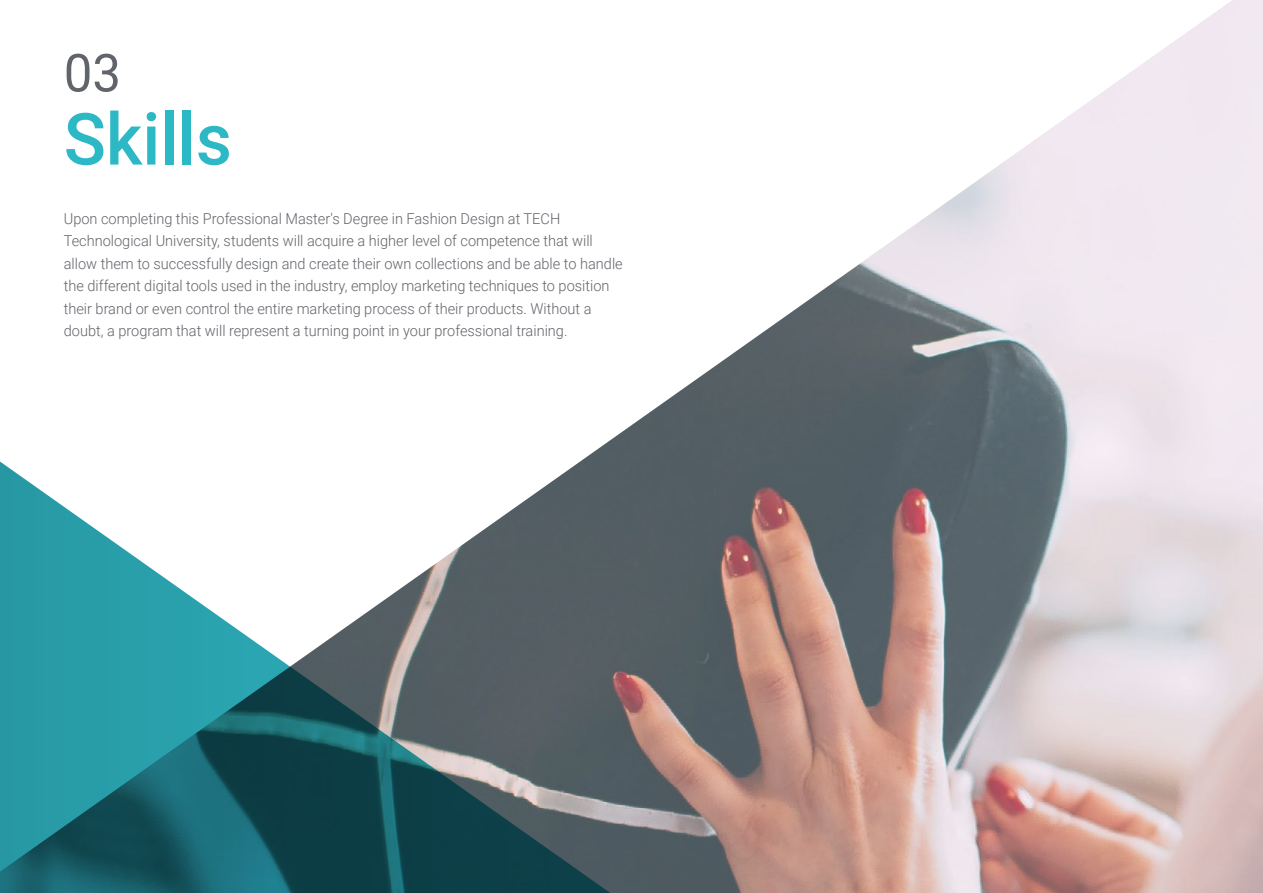
<style>
.page{position:relative;width:1263px;height:893px;background:#fff}
.page>*{position:absolute;margin:0;border:0;box-sizing:border-box;transform-origin:0 0}
.t1{font:500 72px "Roboto";color:#2db8c5}
.t2{font:52.5px "Roboto";color:#61646a}
.t3{font:300 15px/22.5px "Roboto";color:#61646a}
</style>
<div class="page">
<img style="left:602px;top:0;width:661px;height:893px">
<svg style="left:0;top:446px;width:640px;height:447px"></svg>
<h2 class="t2" style="left:64px;top:36px;width:59px">03</h2>
<h1 class="t1" style="left:64px;top:89px;width:170px">Skills</h1>
<p class="t3" style="left:64px;top:207px;width:560px">Upon completing this Professional Master's Degree in Fashion Design at TECH Technological University, students will acquire a higher level of competence that will allow them to successfully design and create their own collections and be able to handle the different digital tools used in the industry, employ marketing techniques to position their brand or even control the entire marketing process of their products. Without a doubt, a program that will represent a turning point in your professional training.</p>
</div>
